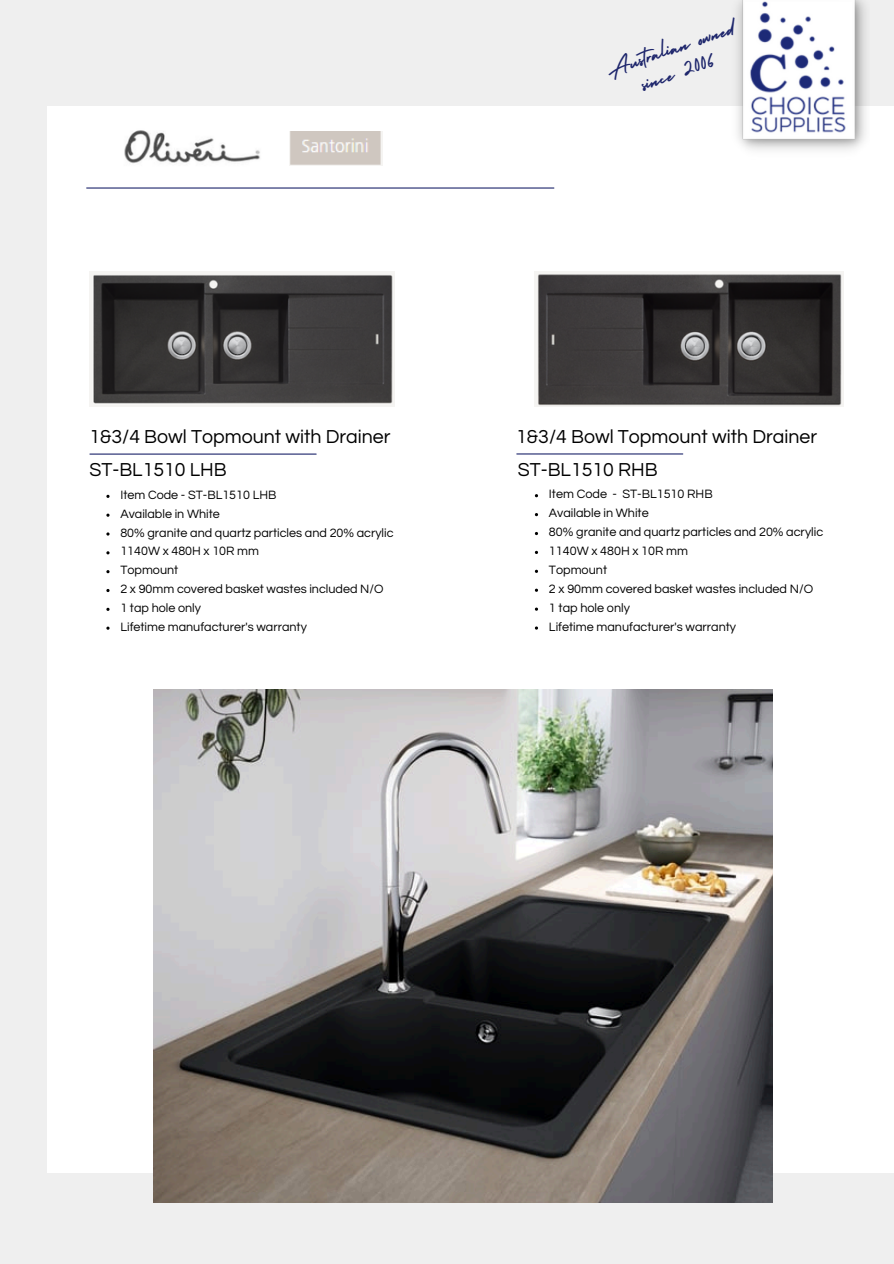
<style>
.page{position:relative;width:894px;height:1264px;background:#fff}
.page>*{position:absolute;margin:0;border:0;box-sizing:border-box;transform-origin:0 0}
.t1{font:24.75px/24.5px "Holiday";color:#1e266c;text-align:center}
.t2{font:19.5px "Questrial";color:#000}
.t3{font:12.6px "Questrial";color:#000}
</style>
<div class="page">
<div style="left:0;top:0;width:893px;height:1263px;background:#efefef"></div>
<div style="left:47px;top:106px;width:846px;height:1067px;background:#fff"></div>
<hr style="left:87px;top:187px;width:466px;height:2px;background:#1e266c">
<img style="left:737px;top:0;width:129px;height:150px">
<img style="left:124px;top:130px;width:136px;height:34px">
<hr style="left:90px;top:453px;width:226px;height:1px;background:#1e266c">
<hr style="left:516px;top:453px;width:166px;height:1px;background:#1e266c">
<img style="left:89px;top:271px;width:305px;height:135px">
<img style="left:289px;top:132px;width:93px;height:33px">
<img style="left:534px;top:271px;width:309px;height:135px">
<img style="left:154px;top:689px;width:617px;height:513px">
<svg style="left:534px;top:588px;width:4px;height:4px"></svg>
<p class="t1" style="left:601px;top:57px;width:137px;rotate:-19deg">Australian owned since 2006</p>
<p class="t2" style="left:89px;top:427px;width:302px">1&amp;3/4 Bowl Topmount with Drainer</p>
<p class="t2" style="left:89px;top:460px;width:139px">ST-BL1510 LHB</p>
<p class="t3" style="left:120px;top:488px;width:157px">Item Code - ST-BL1510 LHB</p>
<p class="t3" style="left:120px;top:507px;width:101px">Available in White</p>
<p class="t3" style="left:120px;top:526px;width:274px">80% granite and quartz particles and 20% acrylic</p>
<p class="t3" style="left:120px;top:545px;width:140px">1140W x 480H x 10R mm</p>
<p class="t3" style="left:120px;top:564px;width:59px">Topmount</p>
<p class="t3" style="left:120px;top:583px;width:264px">2 x 90mm covered basket wastes included N/O</p>
<p class="t3" style="left:120px;top:601px;width:82px">1 tap hole only</p>
<p class="t3" style="left:120px;top:620px;width:188px">Lifetime manufacturer's warranty</p>
<p class="t2" style="left:516px;top:427px;width:302px">1&amp;3/4 Bowl Topmount with Drainer</p>
<p class="t2" style="left:517px;top:460px;width:141px">ST-BL1510 RHB</p>
<p class="t3" style="left:549px;top:488px;width:165px">Item Code - ST-BL1510 RHB</p>
<p class="t3" style="left:549px;top:507px;width:101px">Available in White</p>
<p class="t3" style="left:549px;top:526px;width:276px">80% granite and quartz particles and 20% acrylic</p>
<p class="t3" style="left:549px;top:544px;width:141px">1140W x 480H x 10R mm</p>
<p class="t3" style="left:549px;top:563px;width:60px">Topmount</p>
<p class="t3" style="left:549px;top:582px;width:265px">2 x 90mm covered basket wastes included N/O</p>
<p class="t3" style="left:549px;top:601px;width:82px">1 tap hole only</p>
<p class="t3" style="left:549px;top:620px;width:189px">Lifetime manufacturer's warranty</p>
</div>
